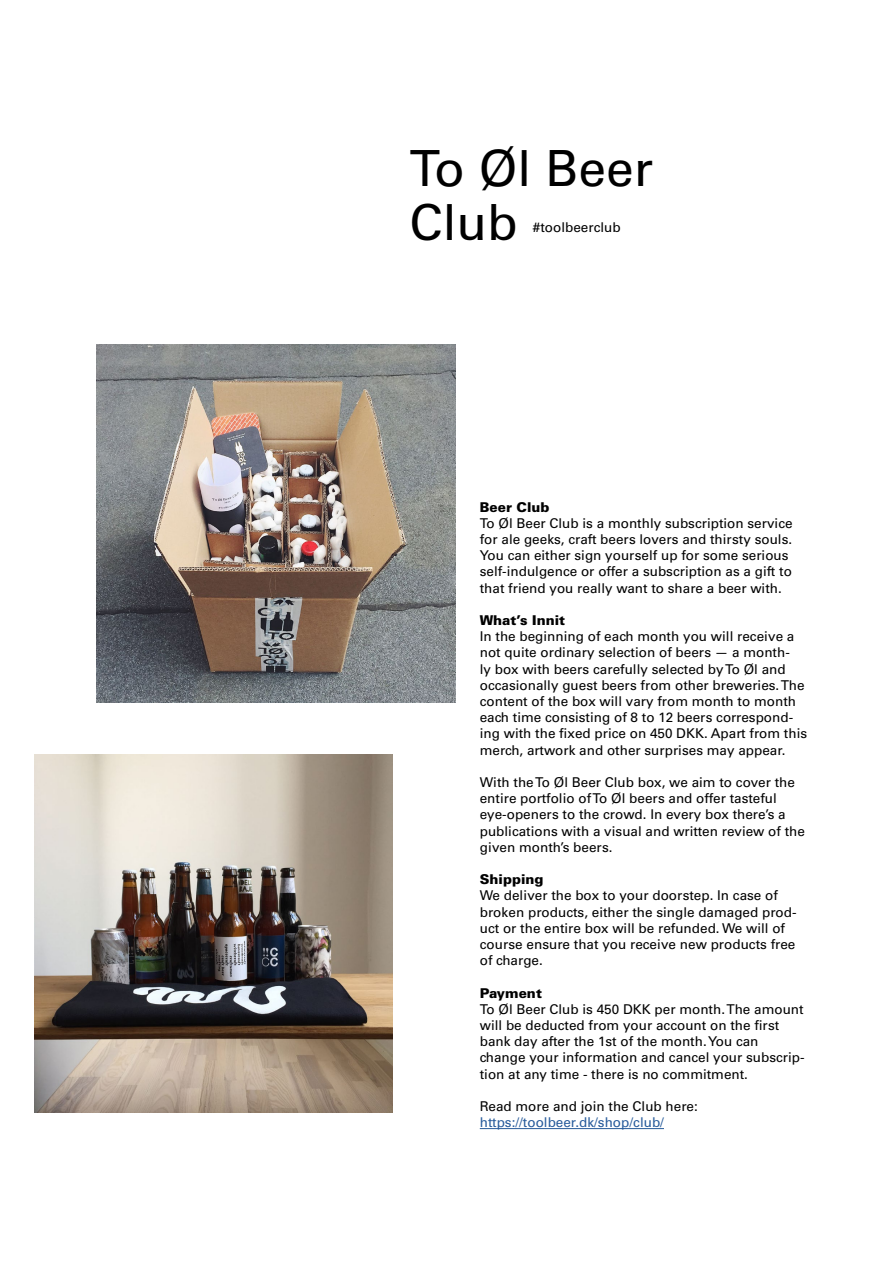
<style>
.page{position:relative;width:893px;height:1263px;background:#fff}
.page>*{position:absolute;margin:0;border:0;box-sizing:border-box;transform-origin:0 0}
.t1{font:49.8px/54px "Univers LT Std";color:#000}
.t2{font:13.5px/16.2px "Univers LT Std";color:#000}
.t3{font:900 13.5px "Univers LT Std";color:#000}
.t4{font:13.5px "Univers LT Std";color:#275b9b}
</style>
<div class="page">
<hr style="left:480px;top:1128px;width:184px;height:1px;background:#275b9b">
<img style="left:34px;top:755px;width:358px;height:358px">
<img style="left:97px;top:344px;width:358px;height:358px">
<h1 class="t1" style="left:410px;top:141px;width:245px">To Øl Beer<br>Club</h1>
<p class="t2" style="left:533px;top:219px;width:89px">#toolbeerclub</p>
<p class="t3" style="left:480px;top:498px;width:71px">Beer Club</p>
<p class="t2" style="left:480px;top:515px;width:314px">To Øl Beer Club is a monthly subscription service for ale geeks, craft beers lovers and thirsty souls.<br>You can either sign yourself up for some serious self-indulgence or offer a subscription as a gift to that friend you really want to share a beer with.</p>
<p class="t3" style="left:480px;top:612px;width:87px">What’s Innit</p>
<p class="t2" style="left:480px;top:628px;width:329px">In the beginning of each month you will receive a not quite ordinary selection of beers — a month-<br>ly box with beers carefully selected by To Øl and occasionally guest beers from other breweries. The content of the box will vary from month to month each time consisting of 8 to 12 beers correspond&shy;ing with the fixed price on 450 DKK. Apart from this merch, artwork and other surprises may appear.</p>
<p class="t2" style="left:480px;top:774px;width:327px">With the To Øl Beer Club box, we aim to cover the entire portfolio of To Øl beers and offer tasteful eye-openers to the crowd. In every box there’s a publications with a visual and written review of the given month’s beers.</p>
<p class="t3" style="left:480px;top:871px;width:65px">Shipping</p>
<p class="t2" style="left:480px;top:888px;width:318px">We deliver the box to your doorstep. In case of broken products, either the single damaged prod&shy;uct or the entire box will be refunded. We will of course ensure that you receive new products free of charge.</p>
<p class="t3" style="left:480px;top:984px;width:64px">Payment</p>
<p class="t2" style="left:480px;top:1001px;width:326px">To Øl Beer Club is 450 DKK per month. The amount will be deducted from your account on the first bank day after the 1st of the month. You can change your information and cancel your subscrip&shy;tion at any time - there is no commitment.</p>
<p class="t2" style="left:480px;top:1098px;width:220px">Read more and join the Club here:</p>
<p class="t4" style="left:480px;top:1114px;width:186px">https://toolbeer.dk/shop/club/</p>
</div>
